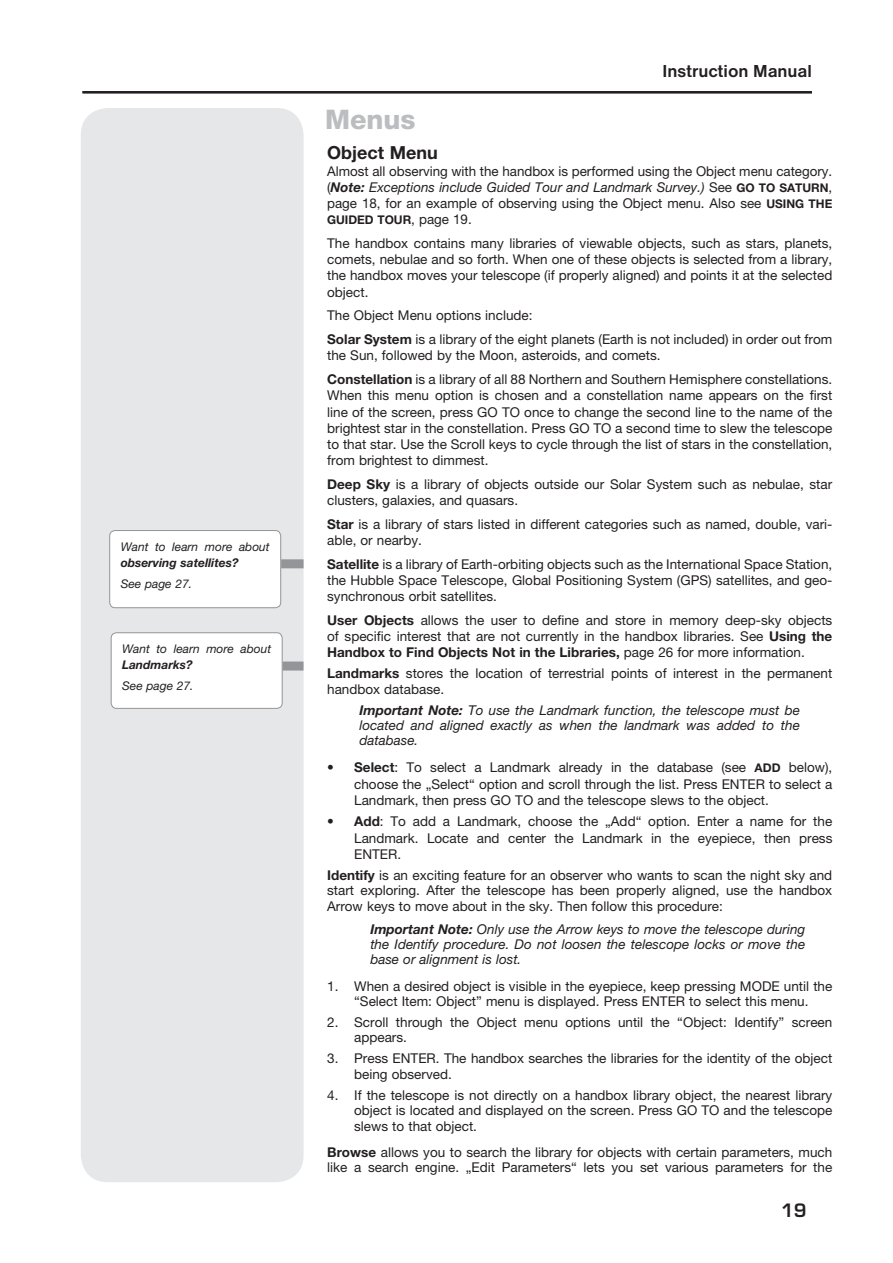
<style>
.page{position:relative;width:893px;height:1263px;background:#fff}
.page>*{position:absolute;margin:0;border:0;box-sizing:border-box;transform-origin:0 0}
.t1{font:800 27px "Helvetica Neue";color:#bcbdc0}
.t2{font:700 18px "Nimbus San D";color:#231f20}
.t3{font:700 18px "Helvetica Neue";color:#231f20}
.t4{font:600 18px "Eurostile";color:#231f20}
.t5{font:13.5px/16.2px "Helvetica Neue";color:#231f20;text-align:justify}
.t6{font:italic 13.5px/15.5px "Helvetica Neue";color:#231f20;text-align:justify}
.t7{font:italic 12px "Helvetica Neue";color:#231f20}
.t8{font:italic 700 12px "Helvetica Neue";color:#231f20}
.t9{font:700 12px "Helvetica Neue";color:#231f20}
.s1{font-weight:700;font-style:italic}
.s2{font-style:italic}
.s3{font-weight:700;font-size:12px}
.s4{font-weight:400;font-size:13.5px}
.s5{font-weight:700}
</style>
<div class="page">
<hr style="left:83px;top:91px;width:729px;height:2px;background:#231f20">
<div style="left:81px;top:108px;width:223px;height:1074px;background:#e6e7e9;border-radius:27px"></div>
<div style="left:111px;top:633px;width:171px;height:75px;background:#fff;border-radius:5px"></div>
<div style="left:111px;top:632px;width:172px;height:77px;border:1px solid #939598;border-radius:5px"></div>
<div style="left:283px;top:661px;width:21px;height:9px;background:#939598"></div>
<div style="left:110px;top:530px;width:171px;height:78px;background:#fff;border-radius:5px"></div>
<div style="left:109px;top:530px;width:172px;height:78px;border:1px solid #939598;border-radius:5px"></div>
<div style="left:281px;top:559px;width:23px;height:9px;background:#939598"></div>
<p class="t7" style="left:121px;top:539px;width:151px">Want to learn more about</p>
<p class="t8" style="left:121px;top:555px;width:120px">observing satellites?</p>
<p class="t7" style="left:121px;top:576px;width:73px">See page 27.</p>
<p class="t7" style="left:122px;top:642px;width:151px">Want to learn more about</p>
<p class="t8" style="left:122px;top:657px;width:72px">Landmarks?</p>
<p class="t7" style="left:122px;top:679px;width:73px">See page 27.</p>
<h1 class="t1" style="left:325px;top:103px;width:92px">Menus</h1>
<h2 class="t2" style="left:662px;top:61px;width:151px">Instruction Manual</h2>
<h2 class="t3" style="left:327px;top:141px;width:112px">Object Menu</h2>
<p class="t5" style="left:327px;top:163px;width:507px">Almost all observing with the handbox is performed using the Object menu category. (<span class="s1">Note:</span> <span class="s2">Exceptions include Guided Tour and Landmark Survey.)</span> See <span class="s3">GO TO SATURN</span>, page 18, for an example of observing using the Object menu. Also see <span class="s3">USING THE</span></p>
<p class="t9" style="left:327px;top:213px;width:146px">GUIDED TOUR<span class="s4">, page 19.</span></p>
<p class="t5" style="left:327px;top:235px;width:507px">The handbox contains many libraries of viewable objects, such as stars, planets, comets, nebulae and so forth. When one of these objects is selected from a library, the handbox moves your telescope (if properly aligned) and points it at the selected object.</p>
<p class="t5" style="left:327px;top:303px;width:507px;line-height:23.7px">The Object Menu options include:<br><span class="s5">Solar System</span> is a library of the eight planets (Earth is not included) in order out from</p>
<p class="t5" style="left:327px;top:343px;width:507px;line-height:23.7px">the Sun, followed by the Moon, asteroids, and comets.<br><span class="s5">Constellation</span> is a library of all 88 Northern and Southern Hemisphere constellations.</p>
<p class="t5" style="left:327px;top:387px;width:507px">When this menu option is chosen and a constellation name appears on the first line of the screen, press GO TO once to change the second line to the name of the brightest star in the constellation. Press GO TO a second time to slew the telescope to that star. Use the Scroll keys to cycle through the list of stars in the constellation, from brightest to dimmest.</p>
<p class="t5" style="left:327px;top:476px;width:507px"><span class="s5">Deep Sky</span> is a library of objects outside our Solar System such as nebulae, star clusters, galaxies, and quasars.</p>
<p class="t5" style="left:327px;top:516px;width:507px"><span class="s5">Star</span> is a library of stars listed in different categories such as named, double, vari&shy;able, or nearby.</p>
<p class="t5" style="left:327px;top:556px;width:507px"><span class="s5">Satellite</span> is a library of Earth-orbiting objects such as the International Space Station, the Hubble Space Telescope, Global Positioning System (GPS) satellites, and geo&shy;synchronous orbit satellites.</p>
<p class="t5" style="left:327px;top:612px;width:507px"><span class="s5">User Objects</span> allows the user to define and store in memory deep-sky objects of specific interest that are not currently in the handbox libraries. See <span class="s5">Using the Handbox to Find Objects Not in the Libraries,</span> page 26 for more information.</p>
<p class="t5" style="left:327px;top:665px;width:507px;line-height:15.5px"><span class="s5">Landmarks</span> stores the location of terrestrial points of interest in the permanent handbox database.</p>
<p class="t6" style="left:360px;top:702px;width:442px"><span class="s5">Important Note:</span> To use the Landmark function, the telescope must be located and aligned exactly as when the landmark was added to the database.</p>
<p class="t5" style="left:354px;top:759px;width:480px;text-indent:-27px">• <span class="s5">Select</span>: To select a Landmark already in the database (see <span class="s3">ADD</span> below), choose the „Select“ option and scroll through the list. Press ENTER to select a Landmark, then press GO TO and the telescope slews to the object.</p>
<p class="t5" style="left:354px;top:813px;width:480px;text-indent:-27px">• <span class="s5">Add</span>: To add a Landmark, choose the „Add“ option. Enter a name for the Landmark. Locate and center the Landmark in the eyepiece, then press ENTER.</p>
<p class="t5" style="left:327px;top:867px;width:507px;line-height:15.5px"><span class="s5">Identify</span> is an exciting feature for an observer who wants to scan the night sky and start exploring. After the telescope has been properly aligned, use the handbox Arrow keys to move about in the sky. Then follow this procedure:</p>
<p class="t6" style="left:370px;top:921px;width:436px"><span class="s5">Important Note:</span> Only use the Arrow keys to move the telescope during the Identify procedure. Do not loosen the telescope locks or move the base or alignment is lost.</p>
<p class="t5" style="left:327px;top:978px;width:507px;line-height:15.5px;text-align:center">1. When a desired object is visible in the eyepiece, keep pressing MODE until the “Select Item: Object” menu is displayed. Press ENTER to select this menu.</p>
<p class="t5" style="left:354px;top:1014px;width:480px;line-height:15.5px;text-indent:-27px">2. Scroll through the Object menu options until the “Object: Identify” screen appears.</p>
<p class="t5" style="left:354px;top:1050px;width:480px;line-height:15.5px;text-indent:-27px">3. Press ENTER. The handbox searches the libraries for the identity of the object being observed.</p>
<p class="t5" style="left:354px;top:1087px;width:480px;line-height:15.5px;text-indent:-27px">4. If the telescope is not directly on a handbox library object, the nearest library object is located and displayed on the screen. Press GO TO and the telescope slews to that object.</p>
<p class="t5" style="left:327px;top:1144px;width:507px;line-height:15.5px"><span class="s5">Browse</span> allows you to search the library for objects with certain parameters, much like a search engine. „Edit Parameters“ lets you set various parameters for the</p>
<h2 class="t4" style="left:781px;top:1199px;width:27px">19</h2>
</div>
